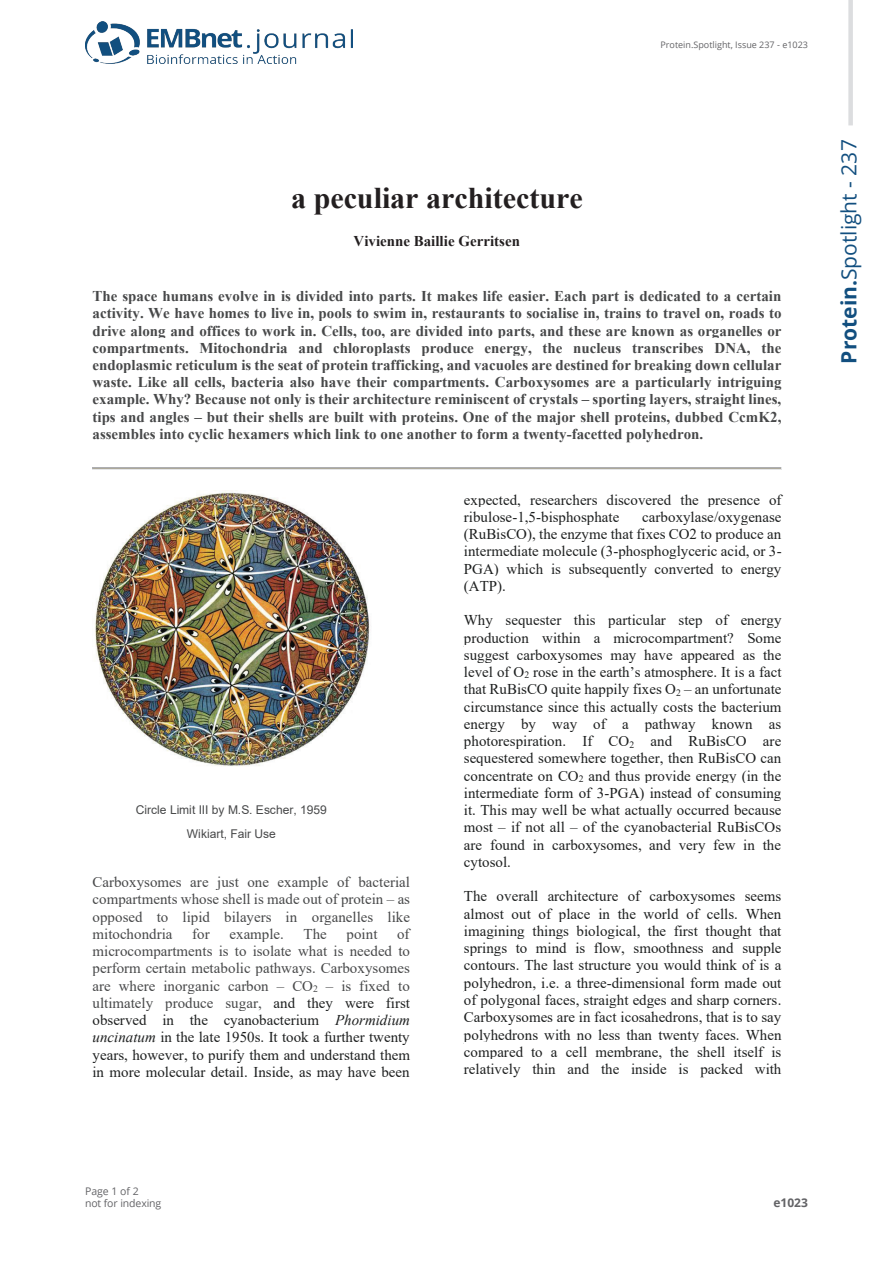
<style>
.page{position:relative;width:893px;height:1263px;background:#fff}
.page>*{position:absolute;margin:0;border:0;box-sizing:border-box;transform-origin:0 0}
.t1{font:700 30px "Times New Roman";color:#231f20}
.t2{font:21px "Open Sans";color:#124f7f}
.t3{font:15px/17.2px "Times New Roman";color:#1d1f1f;text-align:justify}
.t4{font:700 15px/17.2px "Times New Roman";color:#474849;text-align:justify}
.t5{font:15px/17.2px "Times New Roman";color:#474849;text-align:justify}
.t6{font:700 15px "Times New Roman";color:#231f20}
.t7{font:12px/23.7px "Arial";color:#474849;text-align:center}
.t8{font:700 12px "Open Sans";color:#636366}
.t9{font:10.5px/12px "Open Sans";letter-spacing:-.01em;color:#636366}
.t10{font:9px "Open Sans";color:#636366}
.s1{color:#474849}
.s2{font-style:italic}
.s3{font-weight:700}
</style>
<div class="page">
<div style="left:848px;top:0;width:5px;height:125px;background:#dcdddf"></div>
<img style="left:85px;top:21px;width:268px;height:43px">
<hr style="left:92px;top:467px;width:689px;height:2px;background:#aca89a">
<hr style="left:93px;top:467px;width:688px;height:1px;background:#adaeb2">
<hr style="left:93px;top:469px;width:688px;height:1px;background:#e4e5e7">
<img style="left:95px;top:490px;width:275px;height:276px">
<p class="t10" style="left:660px;top:39px;width:149px">Protein.Spotlight, Issue 237 - e1023</p>
<h1 class="t1" style="left:291px;top:176px;width:293px">a peculiar architecture</h1>
<p class="t6" style="left:354px;top:230px;width:168px">Vivienne Baillie Gerritsen</p>
<p class="t4" style="left:92px;top:287px;width:691px">The space humans evolve in is divided into parts. It makes life easier. Each part is dedicated to a certain activity. We have homes to live in, pools to swim in, restaurants to socialise in, trains to travel on, roads to drive along and offices to work in. Cells, too, are divided into parts, and these are known as organelles or compartments. Mitochondria and chloroplasts produce energy, the nucleus transcribes DNA, the endoplasmic reticulum is the seat of protein trafficking, and vacuoles are destined for breaking down cellular waste. Like all cells, bacteria also have their compartments. Carboxysomes are a particularly intriguing example. Why? Because not only is their architecture reminiscent of crystals – sporting layers, straight lines, tips and angles – but their shells are built with proteins. One of the major shell proteins, dubbed CcmK2, assembles into cyclic hexamers which link to one another to form a twenty-facetted polyhedron.</p>
<p class="t7" style="left:136px;top:798px;width:192px">Circle Limit III by M.S. Escher, 1959<br>Wikiart, Fair Use</p>
<p class="t5" style="left:92px;top:873px;width:319px">Carboxysomes are just one example of bacterial compartments whose shell is made out of protein – as opposed to lipid bilayers in organelles like mitochondria</p>
<p class="t5" style="left:192px;top:925px;width:19px">for</p>
<p class="t5" style="left:229px;top:925px;width:56px">example.</p>
<p class="t5" style="left:304px;top:925px;width:25px">The</p>
<p class="t5" style="left:347px;top:925px;width:32px">point</p>
<p class="t3" style="left:92px;top:925px;width:319px;text-indent:305px"><span class="s1">of microcompartments is to isolate what is needed to perform certain metabolic pathways. Carboxysomes are where inorganic carbon – CO</span><sub>2</sub> <span class="s1">– is fixed to ultimately produce sugar,</span> and they were first observed in the cyanobacterium <span class="s2">Phormidium uncinatum</span> in the late 1950s. It took a further twenty years, however, to purify them and understand them in more molecular detail. Inside, as may have been</p>
<p class="t3" style="left:464px;top:490px;width:319px">expected, researchers discovered the presence of ribulose-1,5-bisphosphate</p>
<p class="t3" style="left:464px;top:508px;width:319px;text-indent:178px">carboxylase/oxygenase (RuBisCO), the enzyme that fixes CO2 to produce an intermediate molecule (3-phosphoglyceric acid, or 3- PGA) which is subsequently converted to energy (ATP).</p>
<p class="t3" style="left:464px;top:611px;width:319px">Why sequester this particular step of energy production within a microcompartment? Some suggest carboxysomes may have appeared as the level of O<sub>2</sub> rose in the earth’s atmosphere. It is a fact that RuBisCO quite happily fixes O<sub>2</sub> – an unfortunate circumstance since this actually costs the bacterium energy by way of a pathway known as photorespiration. If CO<sub>2</sub> and RuBisCO are sequestered somewhere together, then RuBisCO can concentrate on CO<sub>2</sub> and thus provide energy (in the intermediate form of 3-PGA) instead of consuming it. This may well be what actually occurred because most – if not all – of the cyanobacterial RuBisCOs are found in carboxysomes, and very few in the cytosol.</p>
<p class="t3" style="left:464px;top:887px;width:319px">The overall architecture of carboxysomes seems almost out of place in the world of cells. When imagining things biological, the first thought that springs to mind is flow, smoothness and supple contours. The last structure you would think of is a polyhedron, i.e. a three-dimensional form made out of polygonal faces, straight edges and sharp corners.<br>Carboxysomes are in fact icosahedrons, that is to say polyhedrons with no less than twenty faces. When compared to a cell membrane, the shell itself is relatively thin and the inside is packed with</p>
<h2 class="t2" style="left:834px;top:364px;width:226px;rotate:-90deg"><span class="s3">Protein.</span>Spotlight - 237</h2>
<p class="t9" style="left:85px;top:1185px;width:78px">Page 1 of 2<br>not for indexing</p>
<p class="t8" style="left:773px;top:1194px;width:36px">e1023</p>
</div>
